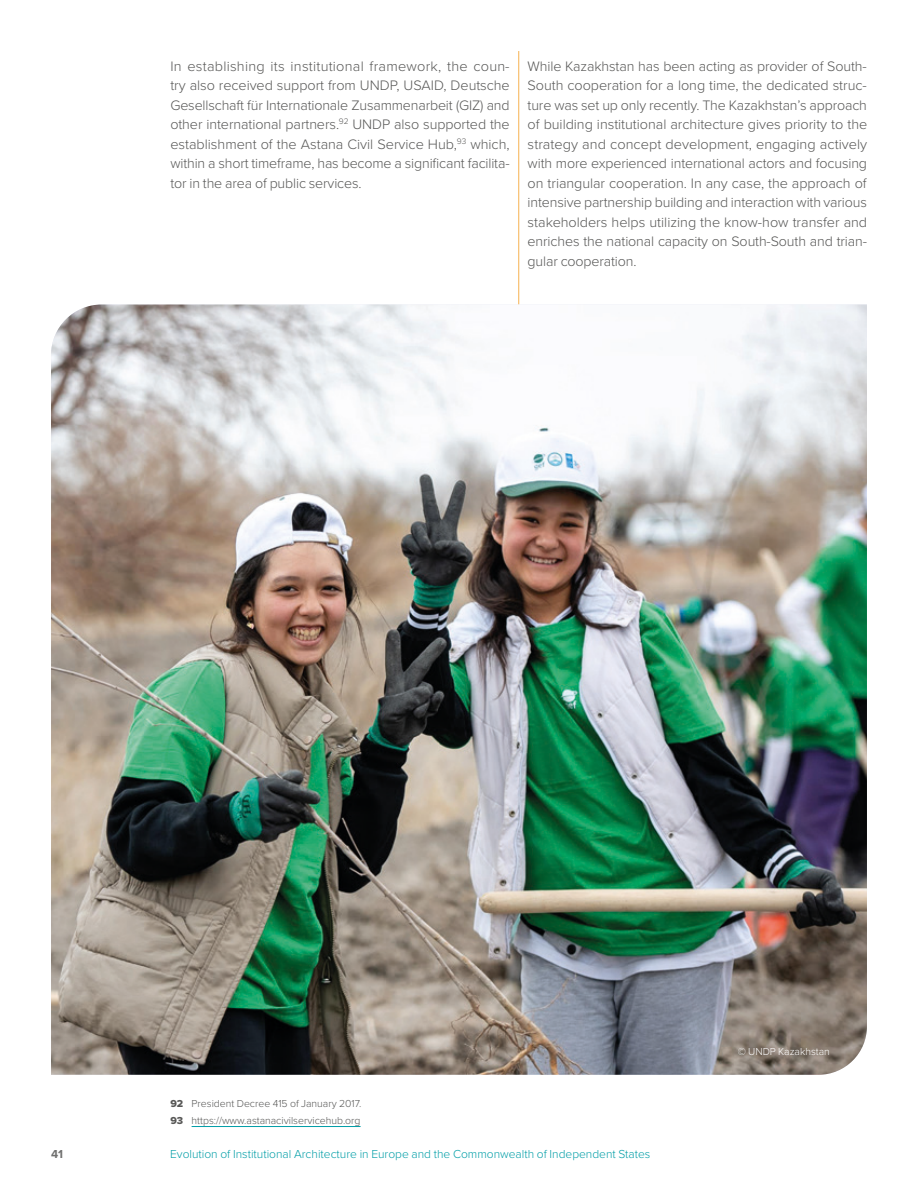
<style>
.page{position:relative;width:918px;height:1188px;background:#fff}
.page>*{position:absolute;margin:0;border:0;box-sizing:border-box;transform-origin:0 0}
.t1{font:300 14.25px/19.5px "Proxima Nova";letter-spacing:-.01em;color:#575756;text-align:justify}
.t2{font:300 12px "Proxima Nova";color:#009ea7}
.t3{font:700 12px "Proxima Nova";color:#70706f}
.FOOT{font:300 10.5px "Proxima Nova";color:#575756}
.t4{font:300 10.5px "Proxima Nova";color:#fff}
.s1{font-family:"Proxima Nova Extrabld";font-weight:400}
</style>
<div class="page">
<hr style="left:192px;top:1126px;width:169px;height:1px;background:#009ea7">
<hr style="left:519px;top:51px;width:1px;height:478px;background:#f6b14f">
<img style="left:51px;top:305px;width:816px;height:770px">
<p class="t1" style="left:170px;top:55px;width:341px">In establishing its institutional framework, the coun&shy;try also received support from UNDP, USAID, Deutsche Gesellschaft für Internationale Zusammenarbeit (GIZ) and other international partners.<sup>92</sup> UNDP also supported the establishment of the Astana Civil Service Hub,<sup>93</sup> which, within a short timeframe, has become a significant facilita&shy;tor in the area of public services.</p>
<p class="t1" style="left:528px;top:55px;width:341px">While Kazakhstan has been acting as provider of South-South cooperation for a long time, the dedicated struc&shy;ture was set up only recently. The Kazakhstan’s approach of building institutional architecture gives priority to the strategy and concept development, engaging actively with more experienced international actors and focusing on triangular cooperation. In any case, the approach of intensive partnership building and interaction with various stakeholders helps utilizing the know-how transfer and enriches the national capacity on South-South and trian&shy;gular cooperation.</p>
<p class="FOOT" style="left:170px;top:1095px;width:192px"><span class="s1">92</span> President Decree 415 of January 2017.</p>
<p class="FOOT" style="left:170px;top:1112px;width:192px"><span class="s1">93</span> https://www.astanacivilservicehub.org</p>
<p class="t4" style="left:738px;top:1044px;width:94px">© UNDP Kazakhstan</p>
<p class="t3" style="left:51px;top:1145px;width:14px">41</p>
<p class="t2" style="left:170px;top:1145px;width:482px">Evolution of Institutional Architecture in Europe and the Commonwealth of Independent States</p>
</div>
